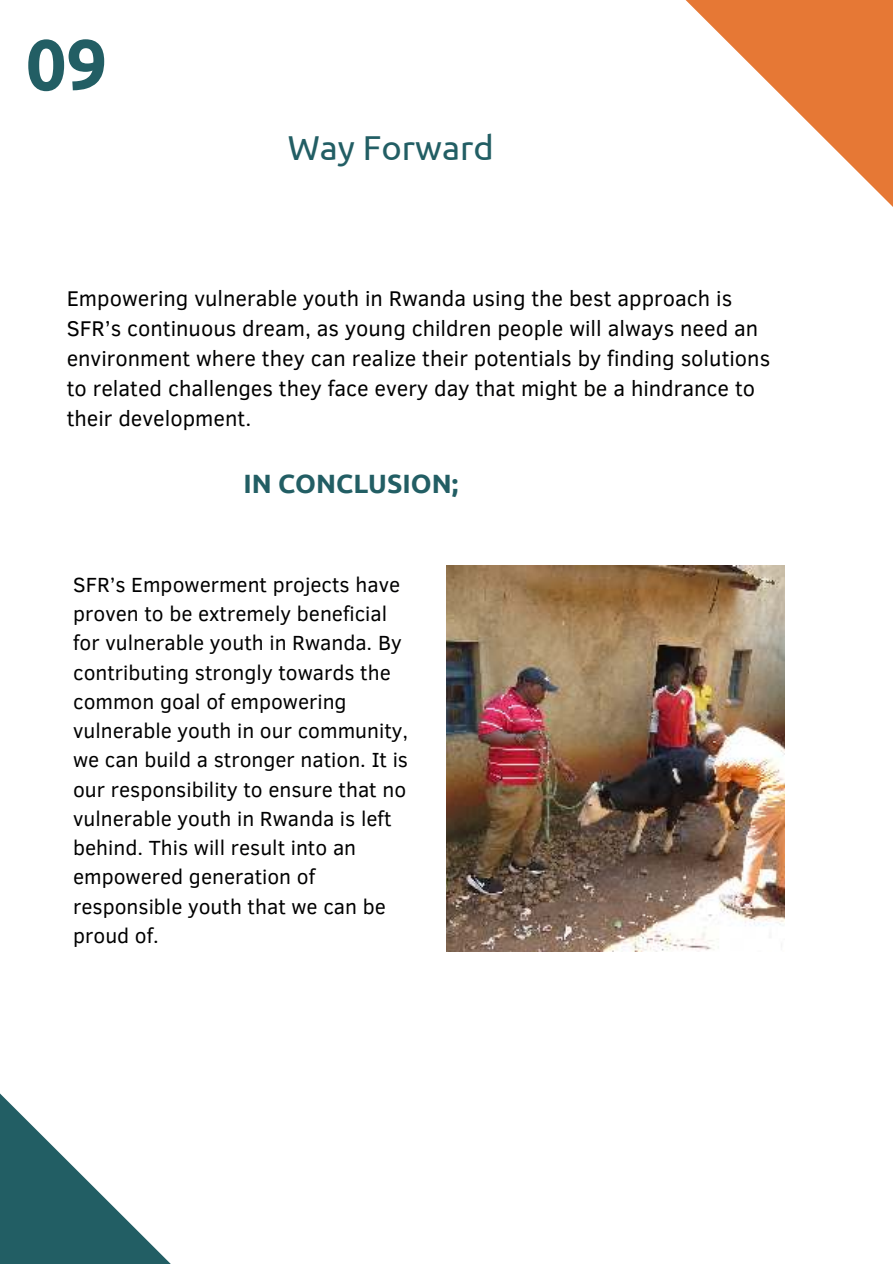
<style>
.page{position:relative;width:893px;height:1264px;background:#fff}
.page>*{position:absolute;margin:0;border:0;box-sizing:border-box;transform-origin:0 0}
.t1{font:700 71.7px "Ubuntu";color:#225e64}
.t2{font:34.5px "Ubuntu";color:#225e64}
.t3{font:700 26.4px "Ubuntu";color:#225e64}
.t4{font:21.9px/30px "Clear Sans";color:#000001}
.t5{font:21px/29.2px "Clear Sans";color:#000001}
</style>
<div class="page">
<svg style="left:685px;top:0;width:207px;height:206px"></svg>
<img style="left:446px;top:565px;width:338px;height:386px">
<svg style="left:0;top:1093px;width:170px;height:170px"></svg>
<h1 class="t1" style="left:26px;top:21px;width:83px">09</h1>
<h2 class="t2" style="left:288px;top:126px;width:207px">Way Forward</h2>
<p class="t4" style="left:67px;top:283px;width:705px">Empowering vulnerable youth in Rwanda using the best approach is SFR’s continuous dream, as young children people will always need an environment where they can realize their potentials by finding solutions to related challenges they face every day that might be a hindrance to their development.</p>
<p class="t3" style="left:243px;top:467px;width:216px">IN CONCLUSION;</p>
<p class="t5" style="left:73px;top:570px;width:336px">SFR’s Empowerment projects have proven to be extremely beneficial for vulnerable youth in Rwanda. By contributing strongly towards the common goal of empowering vulnerable youth in our community, we can build a stronger nation. It is our responsibility to ensure that no vulnerable youth in Rwanda is left behind. This will result into an empowered generation of responsible youth that we can be proud of.</p>
</div>
